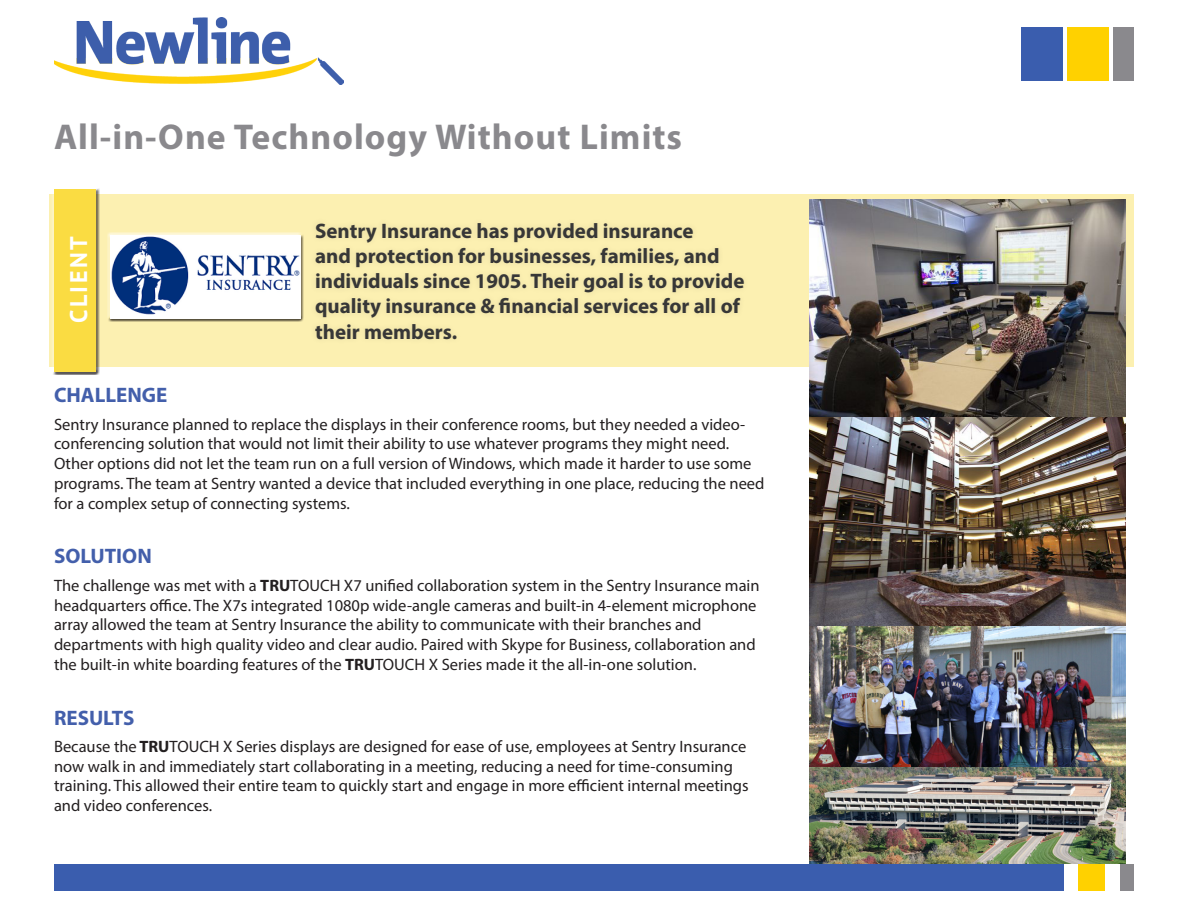
<style>
.page{position:relative;width:1188px;height:918px;background:#fff}
.page>*{position:absolute;margin:0;border:0;box-sizing:border-box;transform-origin:0 0}
.t1{font:700 36px "Myriad Pro";letter-spacing:.03em;color:#8a898d}
.t2{font:700 24px "PT Sans";letter-spacing:.1em;color:#fff}
.t3{font:700 21px/25.2px "Myriad Pro";color:#373737}
.t4{font:700 21px "Myriad Pro";color:#435fab}
.t5{font:16.5px/19.8px "Myriad Pro";color:#231f20}
.s1{font-weight:700}
</style>
<div class="page">
<div style="left:49px;top:194px;width:1085px;height:173px;background:#fcf0b1"></div>
<div style="left:52px;top:187px;width:48px;height:188px;background:#231f20;opacity:.75"></div>
<div style="left:55px;top:189px;width:41px;height:183px;background:#fadc42"></div>
<div style="left:107px;top:234px;width:197px;height:88px;background:#231f20;opacity:.75"></div>
<img style="left:110px;top:236px;width:191px;height:82px">
<img style="left:809px;top:199px;width:317px;height:218px">
<img style="left:809px;top:417px;width:317px;height:351px">
<img style="left:809px;top:768px;width:317px;height:96px">
<div style="left:54px;top:864px;width:1010px;height:27px;background:#3a5dae"></div>
<img style="left:54px;top:18px;width:290px;height:67px">
<div style="left:1078px;top:864px;width:28px;height:27px;background:#ffd100"></div>
<div style="left:1120px;top:864px;width:14px;height:27px;background:#8a898d"></div>
<div style="left:1021px;top:27px;width:42px;height:54px;background:#3a5dae"></div>
<div style="left:1067px;top:27px;width:42px;height:54px;background:#ffd100"></div>
<div style="left:1113px;top:27px;width:21px;height:54px;background:#8a898d"></div>
<p class="t1" style="left:54px;top:113px;width:630px">All-in-One Technology Without Limits</p>
<p class="t2" style="left:63px;top:323px;width:88px;rotate:-90deg">CLIENT</p>
<p class="t3" style="left:315px;top:217px;width:431px">Sentry Insurance has provided insurance<br>and protection for businesses, families, and individuals since 1905. Their goal is to provide quality insurance &amp; financial services for all of their members.</p>
<p class="t4" style="left:54px;top:382px;width:115px">CHALLENGE</p>
<p class="t5" style="left:54px;top:414px;width:712px">Sentry Insurance planned to replace the displays in their conference rooms, but they needed a video&shy;conferencing solution that would not limit their ability to use whatever programs they might need.<br>Other options did not let the team run on a full version of Windows, which made it harder to use some programs. The team at Sentry wanted a device that included everything in one place, reducing the need for a complex setup of connecting systems.</p>
<p class="t4" style="left:54px;top:543px;width:99px">SOLUTION</p>
<p class="t5" style="left:54px;top:575px;width:707px">The challenge was met with a <span class="s1">TRU</span>TOUCH X7 unified collaboration system in the Sentry Insurance main headquarters office. The X7s integrated 1080p wide-angle cameras and built-in 4-element microphone array allowed the team at Sentry Insurance the ability to communicate with their branches and departments with high quality video and clear audio. Paired with Skype for Business, collaboration and the built-in white boarding features of the <span class="s1">TRU</span>TOUCH X Series made it the all-in-one solution.</p>
<p class="t4" style="left:54px;top:704px;width:82px">RESULTS</p>
<p class="t5" style="left:54px;top:736px;width:696px">Because the <span class="s1">TRU</span>TOUCH X Series displays are designed for ease of use, employees at Sentry Insurance now walk in and immediately start collaborating in a meeting, reducing a need for time-consuming training. This allowed their entire team to quickly start and engage in more efficient internal meetings and video conferences.</p>
</div>
